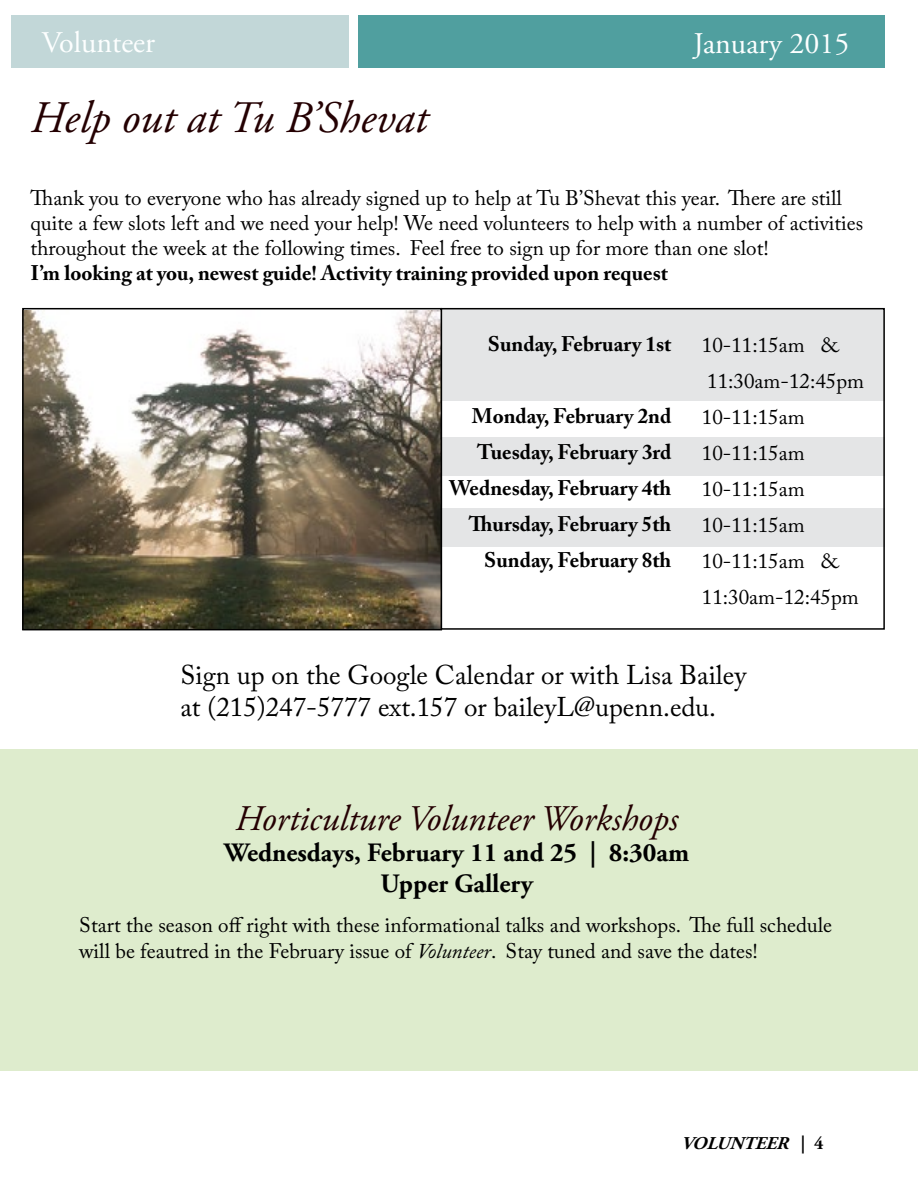
<style>
.page{position:relative;width:918px;height:1188px;background:#fff}
.page>*{position:absolute;margin:0;border:0;box-sizing:border-box;transform-origin:0 0}
.t1{font:italic 45px "Adobe Garamond Pro";color:#240002}
.t2{font:italic 36px "Adobe Garamond Pro";color:#240002}
.t3{font:30px "Adobe Garamond Pro";color:#fdffff}
.t4{font:27px/32.4px "Adobe Caslon Pro";color:#000}
.t5{font:700 26.4px/30.9px "Adobe Garamond Pro";color:#000;text-align:center}
.t6{font:21px/36px "Adobe Caslon Pro";color:#000}
.t7{font:700 21px/36px "Adobe Caslon Pro";color:#000;text-align:right}
.t8{font:italic 700 18px "Adobe Garamond Pro";color:#000}
.s1{font-style:italic}
.s2{font-style:normal}
</style>
<div class="page">
<div style="left:358px;top:15px;width:526px;height:52px;background:#509f9f"></div>
<div style="left:12px;top:15px;width:337px;height:52px;background:#c2d7d8"></div>
<div style="left:441px;top:508px;width:444px;height:39px;background:#e4e5e6"></div>
<div style="left:441px;top:437px;width:444px;height:39px;background:#e4e5e6"></div>
<div style="left:441px;top:309px;width:444px;height:91px;background:#e4e5e6"></div>
<div style="left:441px;top:308px;width:444px;height:322px;border:2px solid #000"></div>
<div style="left:0;top:749px;width:918px;height:322px;background:#deeccd"></div>
<img style="left:25px;top:311px;width:414px;height:316px">
<div style="left:22px;top:308px;width:420px;height:322px;border:2px solid #000"></div>
<h3 class="t3" style="left:42px;top:25px;width:115px">Volunteer</h3>
<h3 class="t3" style="left:694px;top:26px;width:157px">January 2015</h3>
<h3 class="t3" style="left:659px;top:26px;width:124px">September</h3>
<h3 class="t3" style="left:835px;top:26px;width:16px">2</h3>
<h1 class="t1" style="left:31px;top:90px;width:398px">Help out at Tu B’Shevat</h1>
<p class="t6" style="left:31px;top:185px;width:834px;line-height:25.2px">Thank you to everyone who has already signed up to help at Tu B’Shevat this year. There are still quite a few slots left and we need your help! We need volunteers to help with a number of activities throughout the week at the following times. Feel free to sign up for more than one slot!</p>
<p class="t7" style="left:31px;top:255px;width:639px">I’m looking at you, newest guide! Activity training provided upon request</p>
<p class="t7" style="left:488px;top:326px;width:185px">Sunday, February 1st</p>
<p class="t7" style="left:449px;top:398px;width:224px">Monday, February 2nd<br>Tuesday, February 3rd<br>Wednesday, February 4th<br>Thursday, February 5th<br>Sunday, February 8th</p>
<p class="t6" style="left:702px;top:326px;width:163px">10-11:15am &amp;<br>11:30am-12:45pm<br>10-11:15am<br>10-11:15am<br>10-11:15am<br>10-11:15am<br>10-11:15am &amp;<br>11:30am-12:45pm</p>
<p class="t4" style="left:180px;top:658px;width:567px">Sign up on the Google Calendar or with Lisa Bailey at (215)247-5777 ext.157 or baileyL@upenn.edu.</p>
<h2 class="t2" style="left:235px;top:797px;width:445px">Horticulture Volunteer Workshops</h2>
<p class="t5" style="left:224px;top:838px;width:467px">Wednesdays, February 11 and 25 | 8:30am<br>Upper Gallery</p>
<p class="t6" style="left:79px;top:913px;width:754px;line-height:25.2px">Start the season off right with these informational talks and workshops. The full schedule will be feautred in the February issue of <span class="s1">Volunteer</span>. Stay tuned and save the dates!</p>
<p class="t8" style="left:681px;top:1132px;width:144px">VOLUNTEER <span class="s2">| 4</span></p>
</div>
